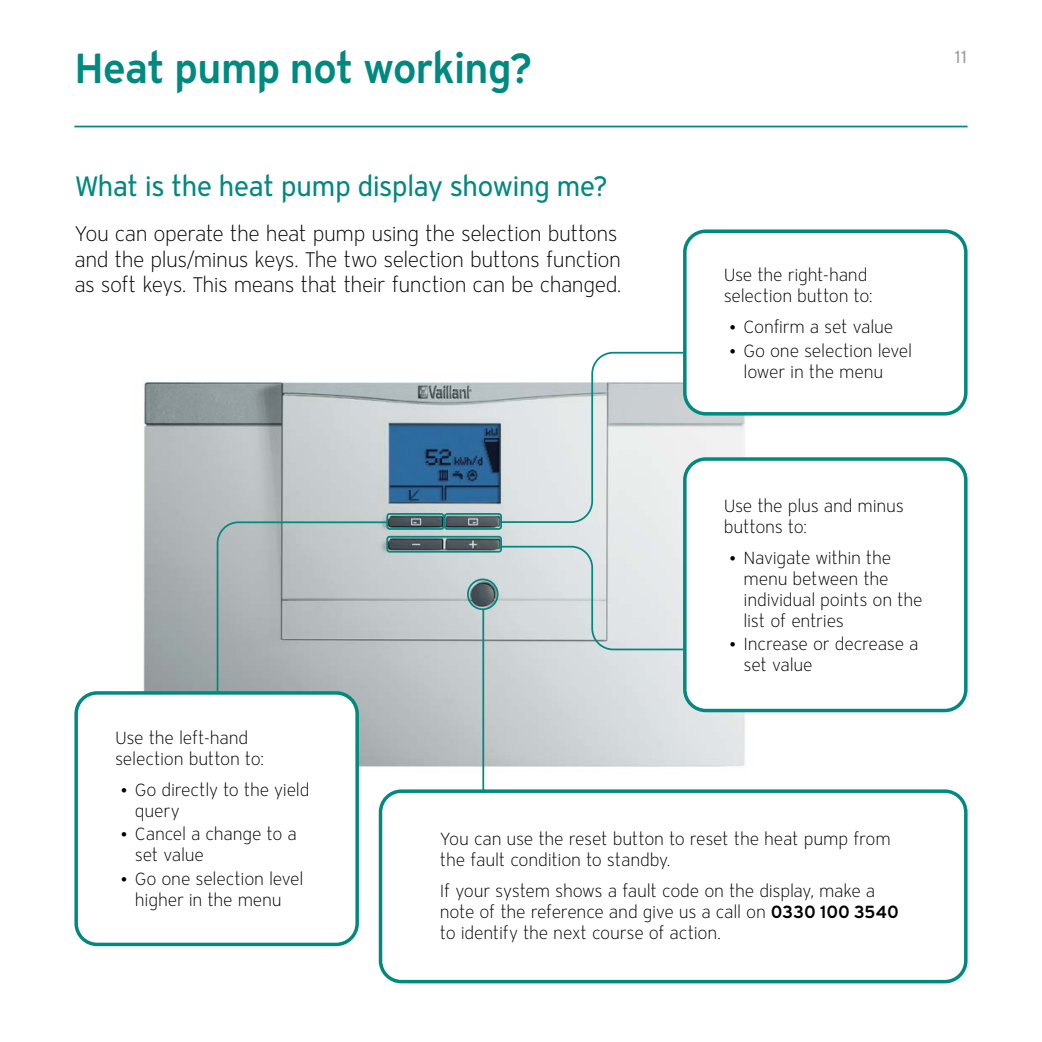
<style>
.page{position:relative;width:1042px;height:1042px;background:#fff}
.page>*{position:absolute;margin:0;border:0;box-sizing:border-box;transform-origin:0 0}
.t1{font:600 42px "Vaillant 16";letter-spacing:-.03em;color:#00897e}
.t2{font:28px "Vaillant 16";letter-spacing:-.03em;color:#00897e}
.t3{font:300 21px/25.2px "Vaillant 16";letter-spacing:-.025em;color:#000}
.t4{font:300 17.5px/21px "Vaillant 16";letter-spacing:-.015em;color:#000}
.t5{font:17.5px "Vaillant 16";color:#9d9d9c}
.s1{font-weight:600}
</style>
<div class="page">
<img style="left:81px;top:382px;width:728px;height:399px">
<div style="left:685px;top:231px;width:281px;height:183px;background:#fff;border-radius:21px"></div>
<div style="left:683px;top:229px;width:284px;height:186px;border:4px solid #00897e;border-radius:21px"></div>
<div style="left:685px;top:459px;width:281px;height:251px;background:#fff;border-radius:21px"></div>
<div style="left:683px;top:457px;width:284px;height:255px;border:4px solid #00897e;border-radius:21px"></div>
<div style="left:76px;top:693px;width:281px;height:251px;background:#fff;border-radius:21px"></div>
<div style="left:74px;top:691px;width:285px;height:255px;border:4px solid #00897e;border-radius:21px"></div>
<div style="left:379px;top:789px;width:588px;height:194px;border:4px solid #00897e;border-radius:21px"></div>
<hr style="left:74px;top:126px;width:893px;height:1px;background:#00897e">
<svg style="left:216px;top:520px;width:173px;height:173px;background:#aeb7ba"></svg>
<svg style="left:498px;top:351px;width:187px;height:173px"></svg>
<svg style="left:498px;top:545px;width:187px;height:106px;background:#d3dcde"></svg>
<hr style="left:482px;top:609px;width:2px;height:183px;background:#00897e">
<div style="left:386px;top:513px;width:58px;height:17px;border:2px solid #00897e;border-radius:2px"></div>
<div style="left:386px;top:536px;width:116px;height:16px;border:2px solid #00897e;border-radius:2px"></div>
<div style="left:444px;top:513px;width:58px;height:17px;border:2px solid #00897e;border-radius:2px"></div>
<div style="left:467px;top:578px;width:31px;height:32px;border:2px solid #00897e;border-radius:50%"></div>
<h1 class="t1" style="left:74px;top:40px;width:460px">Heat pump not working?</h1>
<h2 class="t2" style="left:74px;top:168px;width:535px">What is the heat pump display showing me?</h2>
<p class="t3" style="left:74px;top:221px;width:548px">You can operate the heat pump using the selection buttons and the plus/minus keys. The two selection buttons function as soft keys. This means that their function can be changed.</p>
<p class="t5" style="left:954px;top:46px;width:15px">11</p>
<p class="t4" style="left:724px;top:264px;width:150px">Use the right-hand selection button to:</p>
<p class="t4" style="left:729px;top:316px;width:166px">• Confirm a set value</p>
<p class="t4" style="left:743px;top:340px;width:170px;text-indent:-15px">• Go one selection level lower in the menu</p>
<p class="t4" style="left:115px;top:727px;width:150px">Use the left-hand selection button to:</p>
<p class="t4" style="left:135px;top:779px;width:176px;text-indent:-15px">• Go directly to the yield query</p>
<p class="t4" style="left:135px;top:823px;width:163px;text-indent:-15px">• Cancel a change to a set value</p>
<p class="t4" style="left:120px;top:868px;width:185px;text-align:center">• Go one selection level higher in the menu</p>
<p class="t4" style="left:724px;top:495px;width:182px">Use the plus and minus buttons to:</p>
<p class="t4" style="left:743px;top:547px;width:181px;text-indent:-15px">• Navigate within the menu between the individual points on the list of entries</p>
<p class="t4" style="left:743px;top:633px;width:176px;text-indent:-15px">• Increase or decrease a set value</p>
<p class="t4" style="left:440px;top:828px;width:452px">You can use the reset button to reset the heat pump from the fault condition to standby.</p>
<p class="t4" style="left:440px;top:880px;width:460px">If your system shows a fault code on the display, make a note of the reference and give us a call on <span class="s1">0330 100 3540 </span>to identify the next course of action.</p>
</div>
